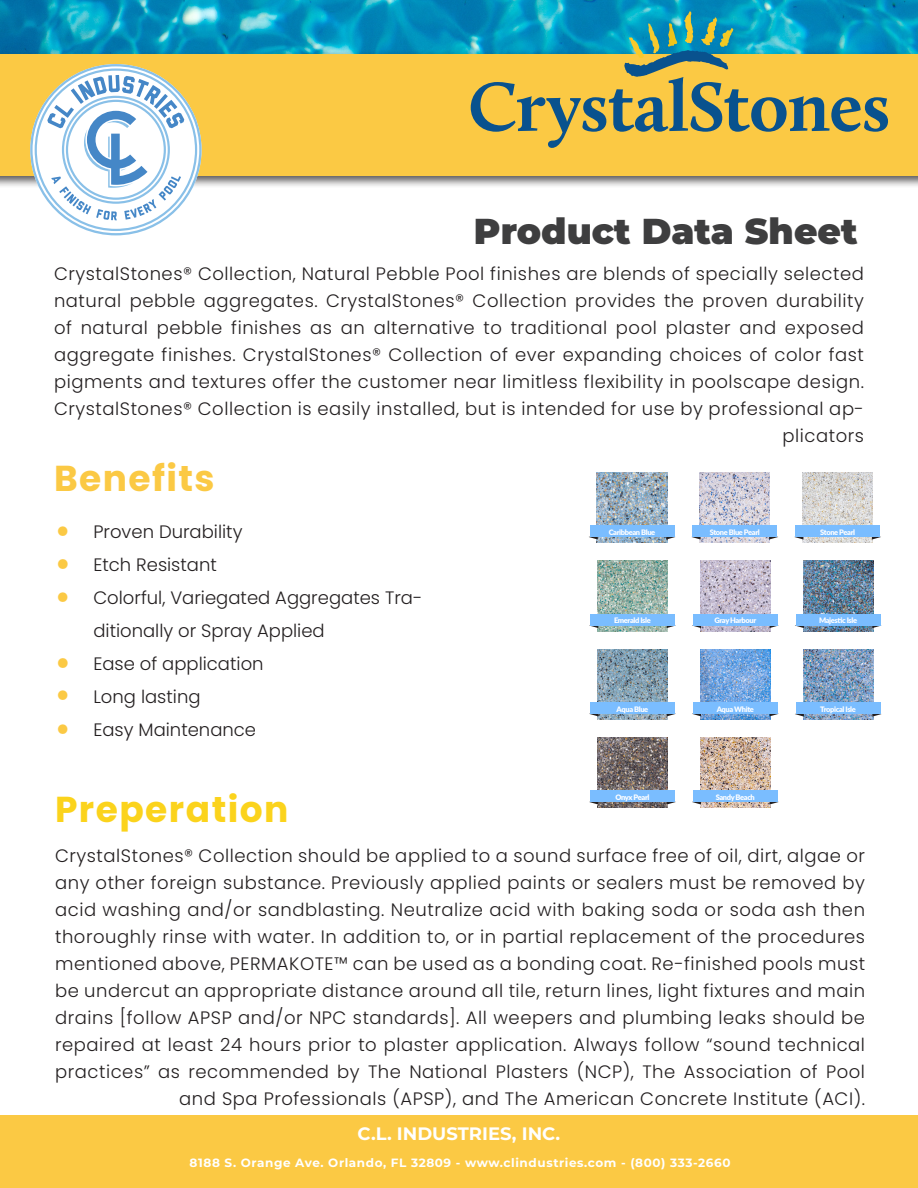
<style>
.page{position:relative;width:918px;height:1188px;background:#fff}
.page>*{position:absolute;margin:0;border:0;box-sizing:border-box;transform-origin:0 0}
.t1{font:900 36px "Montserrat";color:#3e3e3f}
.t2{font:700 36px "Poppins";letter-spacing:.04em;color:#fbd31c}
.t3{font:700 36px "Poppins";letter-spacing:.04em;color:#fbc944}
.t4{font:36px "Minion Pro";color:#fbc944}
.t5{font:600 36px "Minion Pro";color:#fbc944}
.t6{font:300 18px/27px "Poppins";letter-spacing:.03em;color:#231f20;text-align:right}
.t7{font:300 18px/33px "Poppins";color:#231f20}
.t8{font:700 18px "Montserrat";color:#fff}
.t9{font:700 12px "Montserrat";letter-spacing:.05em;color:#fff}
.t10{font:900 7.5px "Lato";letter-spacing:-.05em;color:#fff}
</style>
<div class="page">
<div style="left:0;top:1115px;width:918px;height:73px;background:#fbc944"></div>
<img style="left:0;top:0;width:918px;height:51px">
<div style="left:0;top:51px;width:918px;height:138px;background:#231f20;opacity:.75"></div>
<div style="left:0;top:54px;width:918px;height:122px;background:#fbc944"></div>
<img style="left:597px;top:472px;width:70px;height:71px">
<img style="left:700px;top:472px;width:70px;height:71px">
<img style="left:803px;top:472px;width:70px;height:71px">
<img style="left:597px;top:649px;width:71px;height:71px">
<img style="left:700px;top:649px;width:70px;height:71px">
<img style="left:597px;top:561px;width:71px;height:70px">
<img style="left:700px;top:561px;width:70px;height:70px">
<img style="left:803px;top:561px;width:70px;height:70px">
<img style="left:597px;top:738px;width:71px;height:70px">
<img style="left:700px;top:738px;width:70px;height:70px">
<img style="left:803px;top:649px;width:70px;height:71px">
<svg style="left:667px;top:713px;width:9px;height:3px"></svg>
<svg style="left:589px;top:713px;width:9px;height:3px"></svg>
<div style="left:590px;top:702px;width:85px;height:12px;background:#7abdff"></div>
<svg style="left:770px;top:713px;width:9px;height:3px"></svg>
<svg style="left:692px;top:713px;width:9px;height:3px"></svg>
<div style="left:693px;top:702px;width:85px;height:12px;background:#7abdff"></div>
<svg style="left:872px;top:536px;width:9px;height:4px"></svg>
<svg style="left:794px;top:536px;width:9px;height:4px"></svg>
<div style="left:795px;top:525px;width:85px;height:12px;background:#7abdff"></div>
<svg style="left:769px;top:536px;width:9px;height:4px"></svg>
<svg style="left:691px;top:536px;width:10px;height:4px"></svg>
<div style="left:692px;top:525px;width:85px;height:12px;background:#7abdff"></div>
<svg style="left:666px;top:535px;width:9px;height:5px"></svg>
<svg style="left:589px;top:536px;width:9px;height:4px"></svg>
<div style="left:590px;top:525px;width:84px;height:12px;background:#7abdff"></div>
<svg style="left:667px;top:801px;width:9px;height:4px"></svg>
<svg style="left:589px;top:801px;width:9px;height:4px"></svg>
<div style="left:590px;top:790px;width:85px;height:12px;background:#7abdff"></div>
<svg style="left:770px;top:801px;width:9px;height:4px"></svg>
<svg style="left:692px;top:801px;width:9px;height:4px"></svg>
<div style="left:693px;top:790px;width:85px;height:12px;background:#7abdff"></div>
<svg style="left:872px;top:625px;width:10px;height:3px"></svg>
<svg style="left:795px;top:625px;width:9px;height:3px"></svg>
<div style="left:796px;top:614px;width:85px;height:12px;background:#7abdff"></div>
<svg style="left:692px;top:625px;width:9px;height:3px"></svg>
<div style="left:693px;top:614px;width:85px;height:12px;background:#7abdff"></div>
<svg style="left:589px;top:625px;width:9px;height:3px"></svg>
<div style="left:590px;top:614px;width:85px;height:12px;background:#7abdff"></div>
<svg style="left:872px;top:714px;width:10px;height:3px"></svg>
<svg style="left:795px;top:713px;width:9px;height:4px"></svg>
<div style="left:796px;top:703px;width:85px;height:11px;background:#7abdff"></div>
<svg style="left:30px;top:64px;width:172px;height:171px"></svg>
<svg style="left:471px;top:11px;width:417px;height:137px"></svg>
<p class="t1" style="left:474px;top:204px;width:385px">Product Data Sheet</p>
<p class="t6" style="left:54px;top:261px;width:812px">CrystalStones® Collection, Natural Pebble Pool finishes are blends of specially selected natural pebble aggregates. CrystalStones® Collection provides the proven durability of natural pebble finishes as an alternative to traditional pool plaster and exposed aggregate finishes. CrystalStones® Collection of ever expanding choices of color fast pigments and textures offer the customer near limitless flexibility in poolscape design.<br>CrystalStones® Collection is easily installed, but is intended for use by professional ap&shy;plicators</p>
<p class="t3" style="left:54px;top:458px;width:162px">Benefits</p>
<p class="t4" style="left:56px;top:503px;width:16px">•</p>
<p class="t5" style="left:56px;top:536px;width:16px">•</p>
<p class="t4" style="left:56px;top:570px;width:16px">•</p>
<p class="t5" style="left:56px;top:634px;width:16px">•</p>
<p class="t4" style="left:56px;top:668px;width:16px">•</p>
<p class="t4" style="left:56px;top:701px;width:16px">•</p>
<p class="t7" style="left:93px;top:516px;width:151px">Proven Durability</p>
<p class="t7" style="left:93px;top:549px;width:125px">Etch Resistant</p>
<p class="t7" style="left:93px;top:582px;width:330px">Colorful, Variegated Aggregates Tra&shy;ditionally or Spray Applied</p>
<p class="t7" style="left:93px;top:648px;width:172px">Ease of application</p>
<p class="t7" style="left:93px;top:681px;width:109px">Long lasting</p>
<p class="t7" style="left:93px;top:714px;width:164px">Easy Maintenance</p>
<p class="t2" style="left:55px;top:789px;width:235px">Preperation</p>
<p class="t10" style="left:609px;top:526px;width:48px">Caribbean Blue</p>
<p class="t10" style="left:710px;top:526px;width:51px">Stone Blue Pearl</p>
<p class="t10" style="left:820px;top:526px;width:36px">Stone Pearl</p>
<p class="t10" style="left:614px;top:615px;width:38px">Emerald Isle</p>
<p class="t10" style="left:715px;top:615px;width:43px">Gray Harbour</p>
<p class="t10" style="left:819px;top:615px;width:40px">Majestic Isle</p>
<p class="t10" style="left:617px;top:703px;width:33px">Aqua Blue</p>
<p class="t10" style="left:717px;top:703px;width:39px">Aqua White</p>
<p class="t10" style="left:615px;top:791px;width:36px">Onyx Pearl</p>
<p class="t10" style="left:716px;top:791px;width:41px">Sandy Beach</p>
<p class="t10" style="left:820px;top:703px;width:37px">Tropical Isle</p>
<p class="t6" style="left:55px;top:842px;width:812px">CrystalStones® Collection should be applied to a sound surface free of oil, dirt, algae or any other foreign substance. Previously applied paints or sealers must be removed by acid washing and/or sandblasting. Neutralize acid with baking soda or soda ash then thoroughly rinse with water. In addition to, or in partial replacement of the procedures mentioned above, PERMAKOTE™ can be used as a bonding coat. Re-finished pools must be undercut an appropriate distance around all tile, return lines, light fixtures and main drains [follow APSP and/or NPC standards]. All weepers and plumbing leaks should be repaired at least 24 hours prior to plaster application. Always follow “sound technical practices” as recommended by The National Plasters (NCP), The Association of Pool and Spa Professionals (APSP), and The American Concrete Institute (ACI).</p>
<p class="t8" style="left:358px;top:1120px;width:204px">C.L. INDUSTRIES, INC.</p>
<p class="t9" style="left:190px;top:1154px;width:542px">8188 S. Orange Ave. Orlando, FL 32809 - www.clindustries.com - (800) 333-2660</p>
</div>
